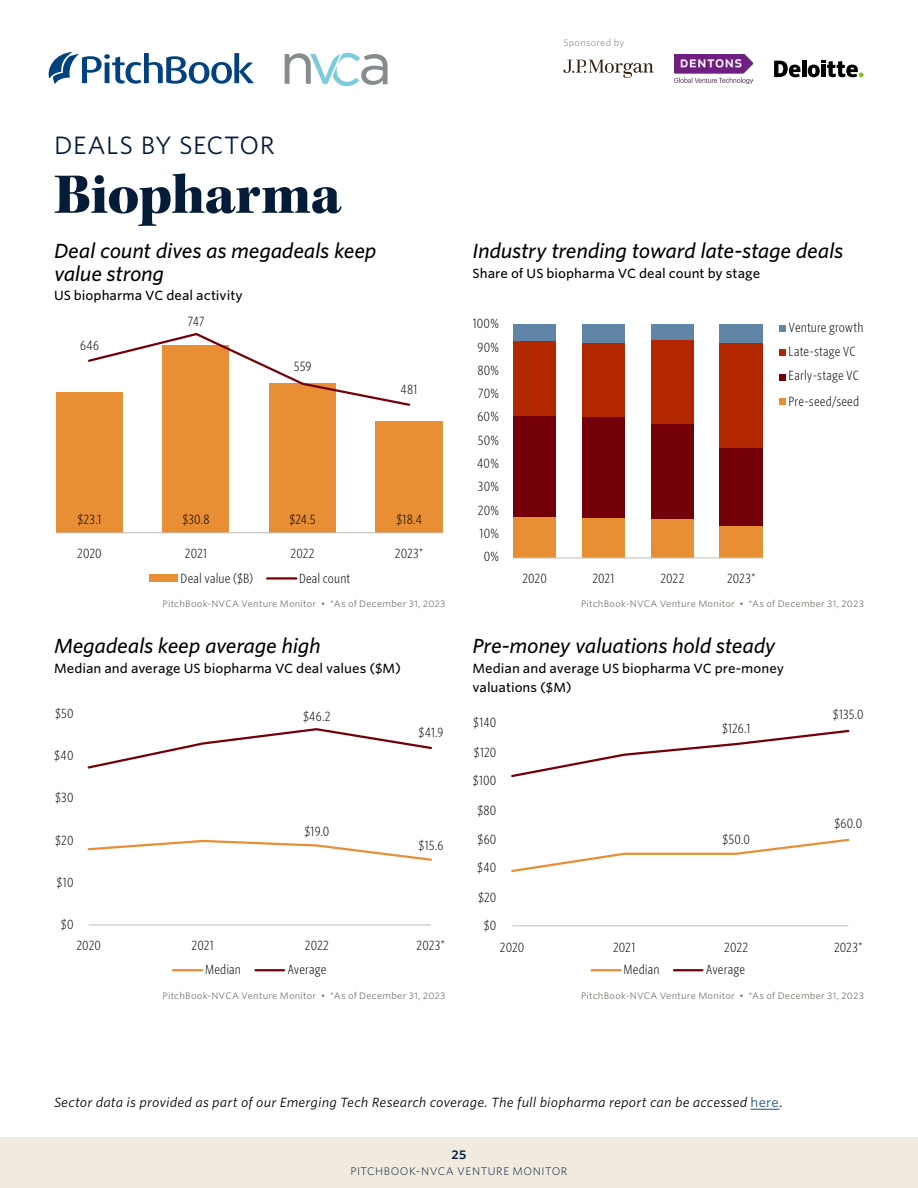
<style>
.page{position:relative;width:918px;height:1188px;background:#fff}
.page>*{position:absolute;margin:0;border:0;box-sizing:border-box;transform-origin:0 0}
.CR_H1{font:58.5px "Kepler Std Black Subh";letter-spacing:-.015em;color:#051c38}
.CR_Header_eyebrow{font:24px "Whitney S Sm";letter-spacing:.02em;color:#051c38}
.VM_Chart_narrative_title{font:italic 500 19.5px/22.5px "Whitney S Sm";letter-spacing:-.015em;color:#000}
.t1{font:300 12.75px/23.4px "Whitney Cond S Sm";letter-spacing:.005em;color:#000}
.VM_Chart_title{font:500 12.75px/19.5px "Whitney S Sm";color:#000}
.CR_Body_copy{font:italic 12.75px "Whitney S Sm";letter-spacing:.01em;color:#000}
.t2{font:600 12px "Whitney S Sm";color:#051c38}
.t3{font:300 10.5px "Whitney S Sm";letter-spacing:.045em;color:#051c38}
.VM_Source_tag{font:9px "Whitney S Sm";letter-spacing:.025em;color:#78766f}
.t4{font:300 9px "Whitney S Sm";letter-spacing:.025em;color:#78766f}
.s1{font-style:normal;color:#1d5080}
</style>
<div class="page">
<div style="left:0;top:1137px;width:918px;height:51px;background:#f0ebde"></div>
<svg style="left:563px;top:60px;width:91px;height:18px"></svg>
<img style="left:675px;top:54px;width:78px;height:30px">
<hr style="left:802px;top:61px;width:4px;height:16px;background:#000">
<svg style="left:808px;top:61px;width:56px;height:16px"></svg>
<svg style="left:774px;top:61px;width:26px;height:16px"></svg>
<svg style="left:49px;top:52px;width:205px;height:32px"></svg>
<svg style="left:285px;top:53px;width:103px;height:33px"></svg>
<div style="left:376px;top:421px;width:67px;height:112px;background:#e88f36"></div>
<div style="left:269px;top:383px;width:66px;height:150px;background:#e88f36"></div>
<div style="left:163px;top:345px;width:66px;height:188px;background:#e88f36"></div>
<div style="left:56px;top:392px;width:67px;height:141px;background:#e88f36"></div>
<svg style="left:88px;top:333px;width:323px;height:74px"></svg>
<div style="left:149px;top:575px;width:29px;height:7px;background:#e88f36"></div>
<hr style="left:267px;top:577px;width:29px;height:3px;background:#730008">
<hr style="left:56px;top:532px;width:387px;height:1px;background:#c0bcb2">
<svg style="left:87px;top:839px;width:345px;height:22px"></svg>
<svg style="left:87px;top:728px;width:345px;height:41px"></svg>
<hr style="left:173px;top:969px;width:29px;height:2px;background:#e88f36">
<hr style="left:255px;top:969px;width:29px;height:2px;background:#730008">
<hr style="left:89px;top:925px;width:342px;height:1px;background:#c0bcb2">
<div style="left:719px;top:526px;width:44px;height:32px;background:#e88f36"></div>
<div style="left:651px;top:519px;width:42px;height:39px;background:#e88f36"></div>
<div style="left:582px;top:517px;width:43px;height:41px;background:#e88f36"></div>
<div style="left:513px;top:517px;width:43px;height:41px;background:#e88f36"></div>
<div style="left:719px;top:447px;width:44px;height:79px;background:#730008"></div>
<div style="left:651px;top:423px;width:42px;height:96px;background:#730008"></div>
<div style="left:582px;top:417px;width:43px;height:100px;background:#730008"></div>
<div style="left:513px;top:415px;width:43px;height:102px;background:#730008"></div>
<div style="left:719px;top:343px;width:44px;height:104px;background:#b32700"></div>
<div style="left:651px;top:340px;width:42px;height:83px;background:#b32700"></div>
<div style="left:582px;top:343px;width:43px;height:74px;background:#b32700"></div>
<div style="left:513px;top:341px;width:43px;height:74px;background:#b32700"></div>
<div style="left:719px;top:325px;width:44px;height:18px;background:#6185a6"></div>
<div style="left:651px;top:325px;width:42px;height:15px;background:#6185a6"></div>
<div style="left:582px;top:325px;width:43px;height:18px;background:#6185a6"></div>
<div style="left:513px;top:325px;width:43px;height:16px;background:#6185a6"></div>
<svg style="left:779px;top:325px;width:6px;height:6px"></svg>
<div style="left:779px;top:349px;width:6px;height:7px;background:#b32700"></div>
<svg style="left:779px;top:374px;width:6px;height:6px"></svg>
<div style="left:779px;top:398px;width:6px;height:7px;background:#e88f36"></div>
<hr style="left:513px;top:558px;width:250px;height:1px;background:#c0bcb2">
<svg style="left:511px;top:838px;width:339px;height:35px"></svg>
<svg style="left:511px;top:729px;width:339px;height:49px"></svg>
<hr style="left:591px;top:969px;width:30px;height:2px;background:#e88f36">
<hr style="left:674px;top:969px;width:28px;height:2px;background:#730008">
<hr style="left:512px;top:925px;width:336px;height:1px;background:#c0bcb2">
<svg style="left:751px;top:1109px;width:28px;height:1px"></svg>
<p class="t4" style="left:563px;top:37px;width:62px">Sponsored by</p>
<p class="CR_Header_eyebrow" style="left:54px;top:129px;width:222px">DEALS BY SECTOR</p>
<p class="CR_H1" style="left:54px;top:161px;width:288px">Biopharma</p>
<p class="VM_Chart_narrative_title" style="left:54px;top:240px;width:324px">Deal count dives as megadeals keep value strong</p>
<p class="VM_Chart_title" style="left:54px;top:286px;width:190px">US biopharma VC deal activity</p>
<p class="t1" style="left:80px;top:333px;width:20px">646</p>
<p class="t1" style="left:188px;top:310px;width:19px">747</p>
<p class="t1" style="left:294px;top:354px;width:19px">559</p>
<p class="t1" style="left:401px;top:377px;width:19px">481</p>
<p class="t1" style="left:77px;top:507px;width:26px">$23.1</p>
<p class="t1" style="left:182px;top:507px;width:29px">$30.8</p>
<p class="t1" style="left:290px;top:507px;width:28px">$24.5</p>
<p class="t1" style="left:396px;top:507px;width:27px">$18.4</p>
<p class="t1" style="left:77px;top:541px;width:26px">2020</p>
<p class="t1" style="left:185px;top:541px;width:24px">2021</p>
<p class="t1" style="left:291px;top:541px;width:26px">2022</p>
<p class="t1" style="left:395px;top:541px;width:30px">2023*</p>
<p class="t1" style="left:181px;top:566px;width:74px">Deal value ($B)</p>
<p class="t1" style="left:299px;top:566px;width:53px">Deal count</p>
<p class="VM_Source_tag" style="left:163px;top:598px;width:284px">PitchBook-NVCA Venture Monitor • *As of December 31, 2023</p>
<p class="VM_Chart_narrative_title" style="left:54px;top:634px;width:268px">Megadeals keep average high</p>
<p class="VM_Chart_title" style="left:54px;top:658px;width:349px">Median and average US biopharma VC deal values ($M)</p>
<p class="t1" style="left:55px;top:701px;width:20px">$50</p>
<p class="t1" style="left:54px;top:743px;width:21px">$40</p>
<p class="t1" style="left:55px;top:786px;width:20px">$30</p>
<p class="t1" style="left:55px;top:828px;width:20px">$20</p>
<p class="t1" style="left:57px;top:871px;width:18px">$10</p>
<p class="t1" style="left:61px;top:912px;width:14px">$0</p>
<p class="t1" style="left:303px;top:705px;width:29px">$46.2</p>
<p class="t1" style="left:304px;top:819px;width:26px">$19.0</p>
<p class="t1" style="left:76px;top:933px;width:26px">2020</p>
<p class="t1" style="left:192px;top:933px;width:24px">2021</p>
<p class="t1" style="left:305px;top:933px;width:26px">2022</p>
<p class="t1" style="left:205px;top:958px;width:37px">Median</p>
<p class="t1" style="left:287px;top:958px;width:41px">Average</p>
<p class="t1" style="left:419px;top:720px;width:26px">$41.9</p>
<p class="t1" style="left:419px;top:833px;width:26px">$15.6</p>
<p class="t1" style="left:417px;top:933px;width:30px">2023*</p>
<p class="VM_Source_tag" style="left:163px;top:990px;width:284px">PitchBook-NVCA Venture Monitor • *As of December 31, 2023</p>
<p class="VM_Chart_narrative_title" style="left:472px;top:240px;width:372px">Industry trending toward late-stage deals</p>
<p class="VM_Chart_title" style="left:472px;top:263px;width:289px">Share of US biopharma VC deal count by stage</p>
<p class="t1" style="left:473px;top:311px;width:28px">100%</p>
<p class="t1" style="left:477px;top:335px;width:23px">90%</p>
<p class="t1" style="left:477px;top:358px;width:23px">80%</p>
<p class="t1" style="left:478px;top:381px;width:22px">70%</p>
<p class="t1" style="left:477px;top:404px;width:23px">60%</p>
<p class="t1" style="left:478px;top:428px;width:23px">50%</p>
<p class="t1" style="left:477px;top:451px;width:23px">40%</p>
<p class="t1" style="left:478px;top:474px;width:22px">30%</p>
<p class="t1" style="left:478px;top:498px;width:23px">20%</p>
<p class="t1" style="left:480px;top:521px;width:21px">10%</p>
<p class="t1" style="left:484px;top:544px;width:17px">0%</p>
<p class="t1" style="left:522px;top:566px;width:26px">2020</p>
<p class="t1" style="left:592px;top:566px;width:24px">2021</p>
<p class="t1" style="left:660px;top:566px;width:26px">2022</p>
<p class="t1" style="left:727px;top:566px;width:30px">2023*</p>
<p class="t1" style="left:789px;top:316px;width:77px">Venture growth<br>Late-stage VC</p>
<p class="t1" style="left:789px;top:363px;width:72px;line-height:25px">Early-stage VC<br>Pre-seed/seed</p>
<p class="VM_Source_tag" style="left:581px;top:598px;width:284px">PitchBook-NVCA Venture Monitor • *As of December 31, 2023</p>
<p class="VM_Chart_narrative_title" style="left:472px;top:634px;width:305px">Pre-money valuations hold steady</p>
<p class="VM_Chart_title" style="left:472px;top:658px;width:313px">Median and average US biopharma VC pre-money valuations ($M)</p>
<p class="t1" style="left:473px;top:711px;width:25px">$140</p>
<p class="t1" style="left:474px;top:740px;width:24px">$120</p>
<p class="t1" style="left:473px;top:769px;width:25px">$100</p>
<p class="t1" style="left:477px;top:798px;width:20px">$80</p>
<p class="t1" style="left:478px;top:827px;width:20px">$60</p>
<p class="t1" style="left:477px;top:855px;width:21px">$40</p>
<p class="t1" style="left:478px;top:885px;width:20px">$20</p>
<p class="t1" style="left:484px;top:914px;width:14px">$0</p>
<p class="t1" style="left:722px;top:716px;width:30px">$126.1</p>
<p class="t1" style="left:723px;top:827px;width:29px">$50.0</p>
<p class="t1" style="left:500px;top:935px;width:26px">2020</p>
<p class="t1" style="left:613px;top:935px;width:24px">2021</p>
<p class="t1" style="left:724px;top:935px;width:26px">2022</p>
<p class="t1" style="left:833px;top:702px;width:32px">$135.0</p>
<p class="t1" style="left:834px;top:811px;width:29px">$60.0</p>
<p class="t1" style="left:834px;top:935px;width:30px">2023*</p>
<p class="t1" style="left:624px;top:958px;width:37px">Median</p>
<p class="t1" style="left:706px;top:958px;width:41px">Average</p>
<p class="VM_Source_tag" style="left:581px;top:990px;width:284px">PitchBook-NVCA Venture Monitor • *As of December 31, 2023</p>
<p class="CR_Body_copy" style="left:54px;top:1093px;width:730px">Sector data is provided as part of our Emerging Tech Research coverage. The full biopharma report can be accessed <span class="s1">here</span>.</p>
<p class="t2" style="left:452px;top:1146px;width:16px">25</p>
<p class="t3" style="left:350px;top:1164px;width:219px">PITCHBOOK-NVCA VENTURE MONITOR</p>
</div>
